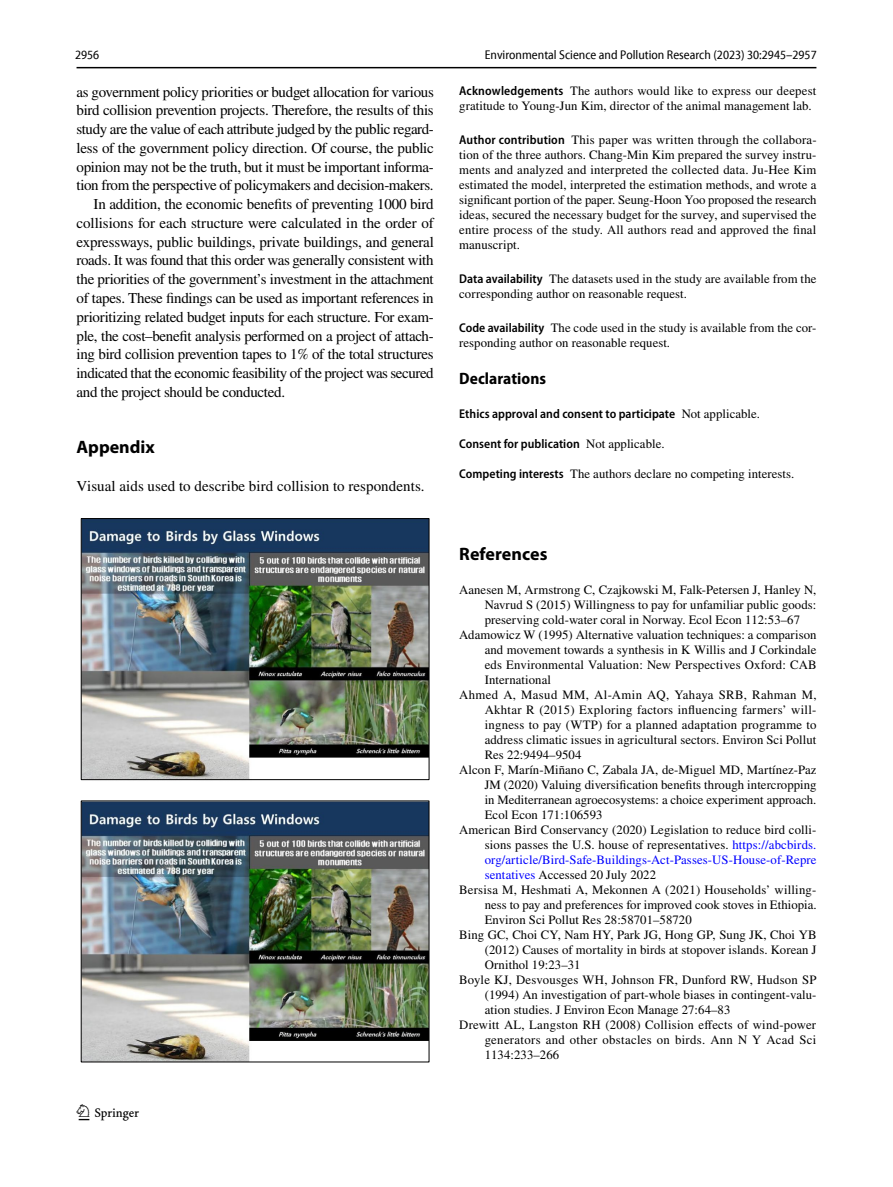
<style>
.page{position:relative;width:893px;height:1187px;background:#fff}
.page>*{position:absolute;margin:0;border:0;box-sizing:border-box;transform-origin:0 0}
.t1{font:22.5px "Springnew Regular 2";color:#000}
.t2{font:700 18px "Myriad Pro";color:#000}
.t3{font:700 semi-condensed 16.5px "Myriad Pro";letter-spacing:.005em;color:#000}
.t4{font:15px "STIX";letter-spacing:-.02em;color:#000}
.t5{font:15px "STIX";letter-spacing:.005em;color:#000}
.t6{font:12.75px/15px "STIX";letter-spacing:.005em;color:#000}
.t7{font:600 semi-condensed 12.75px "Myriad Pro";letter-spacing:.005em;color:#000}
.t8{font:semi-condensed 12.75px "Myriad Pro Unic";color:#000}
.t9{font:12.75px "STIX";letter-spacing:.01em;color:#00f}
.t10{font:12.75px "STIX";letter-spacing:.025em;color:#000}
.t11{font:12.75px "STIX";letter-spacing:.03em;color:#000}
.s1{font-family:"Myriad Pro";font-weight:600;font-stretch:semi-condensed}
.s2{font-family:"STIX";font-weight:400;font-stretch:normal}
.s3{color:#00f}
</style>
<div class="page">
<hr style="left:77px;top:67px;width:739px;height:1px;background:#000">
<img style="left:81px;top:518px;width:348px;height:544px">
<p class="t8" style="left:75px;top:50px;width:26px">2956</p>
<p class="t8" style="left:485px;top:50px;width:333px">Environmental Science and Pollution Research (2023) 30:2945–2957</p>
<p class="t4" style="left:77px;top:81px;width:359px">as government policy priorities or budget allocation for various</p>
<p class="t4" style="left:77px;top:100px;width:359px">bird collision prevention projects. Therefore, the results of this</p>
<p class="t4" style="left:77px;top:119px;width:359px">study are the value of each attribute judged by the public regard-</p>
<p class="t4" style="left:77px;top:137px;width:359px">less of the government policy direction. Of course, the public</p>
<p class="t4" style="left:77px;top:156px;width:359px">opinion may not be the truth, but it must be important informa-</p>
<p class="t4" style="left:77px;top:175px;width:359px">tion from the perspective of policymakers and decision-makers.</p>
<p class="t4" style="left:94px;top:194px;width:342px">In addition, the economic benefits of preventing 1000 bird</p>
<p class="t4" style="left:77px;top:212px;width:359px">collisions for each structure were calculated in the order of</p>
<p class="t4" style="left:77px;top:231px;width:359px">expressways, public buildings, private buildings, and general</p>
<p class="t4" style="left:77px;top:250px;width:359px">roads. It was found that this order was generally consistent with</p>
<p class="t4" style="left:77px;top:269px;width:359px">the priorities of the government’s investment in the attachment</p>
<p class="t4" style="left:77px;top:287px;width:359px">of tapes. These findings can be used as important references in</p>
<p class="t4" style="left:77px;top:306px;width:359px">prioritizing related budget inputs for each structure. For exam-</p>
<p class="t4" style="left:77px;top:325px;width:359px">ple, the cost–benefit analysis performed on a project of attach-</p>
<p class="t4" style="left:77px;top:344px;width:359px">ing bird collision prevention tapes to 1% of the total structures</p>
<p class="t4" style="left:77px;top:362px;width:359px">indicated that the economic feasibility of the project was secured</p>
<p class="t4" style="left:77px;top:381px;width:210px">and the project should be conducted.</p>
<h2 class="t2" style="left:77px;top:435px;width:80px">Appendix</h2>
<p class="t5" style="left:77px;top:475px;width:350px">Visual aids used to describe bird collision to respondents.</p>
<h1 class="t1" style="left:79px;top:1104px;width:62px">1 3</h1>
<p class="t6" style="left:459px;top:84px;width:359px"><span class="s1">Acknowledgements</span> The authors would like to express our deepest gratitude to Young-Jun Kim, director of the animal management lab.</p>
<p class="t6" style="left:459px;top:133px;width:359px;text-align:justify"><span class="s1">Author contribution</span> This paper was written through the collabora&shy;tion of the three authors. Chang-Min Kim prepared the survey instru&shy;ments and analyzed and interpreted the collected data. Ju-Hee Kim estimated the model, interpreted the estimation methods, and wrote a significant portion of the paper. Seung-Hoon Yoo proposed the research ideas, secured the necessary budget for the survey, and supervised the entire process of the study. All authors read and approved the final manuscript.</p>
<p class="t6" style="left:459px;top:272px;width:359px"><span class="s1">Data availability</span> The datasets used in the study are available from the corresponding author on reasonable request.</p>
<p class="t6" style="left:459px;top:320px;width:359px"><span class="s1">Code availability</span> The code used in the study is available from the cor&shy;responding author on reasonable request.</p>
<p class="t3" style="left:459px;top:369px;width:88px">Declarations</p>
<p class="t7" style="left:459px;top:406px;width:302px">Ethics approval and consent to participate <span class="s2">Not applicable.</span></p>
<p class="t7" style="left:459px;top:436px;width:207px">Consent for publication <span class="s2">Not applicable.</span></p>
<p class="t6" style="left:459px;top:467px;width:336px"><span class="s1">Competing interests</span> The authors declare no competing interests.</p>
<h2 class="t2" style="left:459px;top:542px;width:90px">References</h2>
<p class="t6" style="left:459px;top:583px;width:359px">Aanesen M, Armstrong C, Czajkowski M, Falk-Petersen J, Hanley N,</p>
<p class="t6" style="left:485px;top:598px;width:333px">Navrud S (2015) Willingness to pay for unfamiliar public goods:</p>
<p class="t6" style="left:485px;top:613px;width:317px">preserving cold-water coral in Norway. Ecol Econ 112:53–67</p>
<p class="t6" style="left:459px;top:628px;width:359px">Adamowicz W (1995) Alternative valuation techniques: a comparison</p>
<p class="t6" style="left:485px;top:643px;width:333px">and movement towards a synthesis in K Willis and J Corkindale</p>
<p class="t6" style="left:485px;top:658px;width:333px">eds Environmental Valuation: New Perspectives Oxford: CAB</p>
<p class="t6" style="left:485px;top:673px;width:68px">International</p>
<p class="t11" style="left:459px;top:686px;width:359px">Ahmed A, Masud MM, Al-Amin AQ, Yahaya SRB, Rahman M,</p>
<p class="t6" style="left:485px;top:703px;width:333px">Akhtar R (2015) Exploring factors influencing farmers’ will-</p>
<p class="t6" style="left:485px;top:718px;width:333px">ingness to pay (WTP) for a planned adaptation programme to</p>
<p class="t6" style="left:485px;top:733px;width:333px">address climatic issues in agricultural sectors. Environ Sci Pollut</p>
<p class="t6" style="left:485px;top:748px;width:98px">Res 22:9494–9504</p>
<p class="t6" style="left:459px;top:763px;width:359px">Alcon F, Marín-Miñano C, Zabala JA, de-Miguel MD, Martínez-Paz</p>
<p class="t6" style="left:485px;top:778px;width:333px">JM (2020) Valuing diversification benefits through intercropping</p>
<p class="t6" style="left:485px;top:793px;width:333px">in Mediterranean agroecosystems: a choice experiment approach.</p>
<p class="t6" style="left:485px;top:808px;width:119px">Ecol Econ 171:106593</p>
<p class="t6" style="left:459px;top:823px;width:359px">American Bird Conservancy (2020) Legislation to reduce bird colli-</p>
<p class="t6" style="left:485px;top:838px;width:333px">sions passes the U.S. house of representatives. <span class="s3">https://abcbirds.</span></p>
<p class="t9" style="left:485px;top:851px;width:333px">org/article/Bird-Safe-Buildings-Act-Passes-US-House-of-Repre</p>
<p class="t6" style="left:485px;top:868px;width:173px"><span class="s3">sentatives</span> Accessed 20 July 2022</p>
<p class="t6" style="left:459px;top:883px;width:359px">Bersisa M, Heshmati A, Mekonnen A (2021) Households’ willing-</p>
<p class="t6" style="left:485px;top:898px;width:333px">ness to pay and preferences for improved cook stoves in Ethiopia.</p>
<p class="t6" style="left:485px;top:913px;width:208px">Environ Sci Pollut Res 28:58701–58720</p>
<p class="t6" style="left:459px;top:928px;width:359px">Bing GC, Choi CY, Nam HY, Park JG, Hong GP, Sung JK, Choi YB</p>
<p class="t6" style="left:485px;top:943px;width:333px">(2012) Causes of mortality in birds at stopover islands. Korean J</p>
<p class="t6" style="left:485px;top:958px;width:97px">Ornithol 19:23–31</p>
<p class="t6" style="left:459px;top:973px;width:359px">Boyle KJ, Desvousges WH, Johnson FR, Dunford RW, Hudson SP</p>
<p class="t6" style="left:485px;top:988px;width:333px">(1994) An investigation of part-whole biases in contingent-valu-</p>
<p class="t6" style="left:485px;top:1003px;width:247px">ation studies. J Environ Econ Manage 27:64–83</p>
<p class="t6" style="left:459px;top:1018px;width:358px">Drewitt AL, Langston RH (2008) Collision effects of wind-power</p>
<p class="t10" style="left:485px;top:1031px;width:333px">generators and other obstacles on birds. Ann N Y Acad Sci</p>
<p class="t6" style="left:485px;top:1048px;width:76px">1134:233–266</p>
</div>
